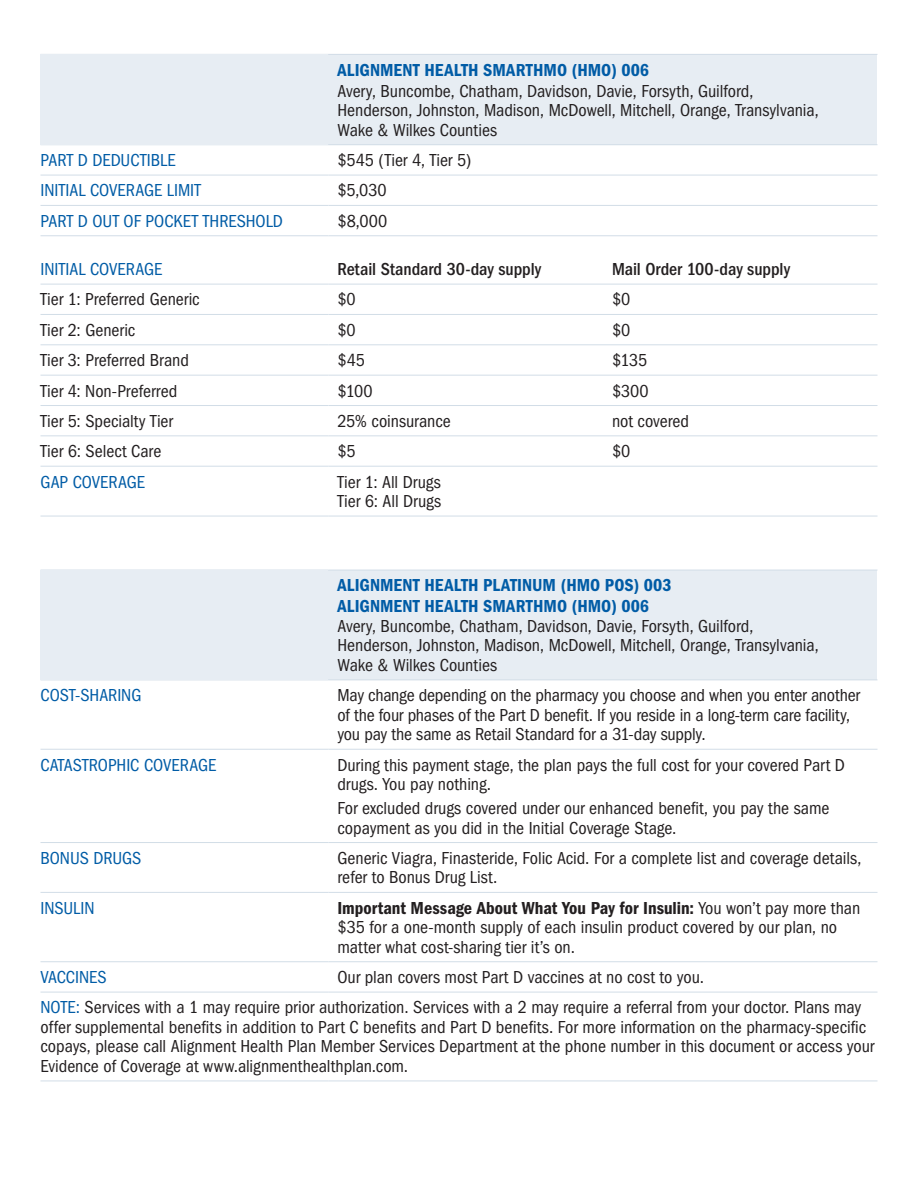
<style>
.page{position:relative;width:918px;height:1188px;background:#fff}
.page>*{position:absolute;margin:0;border:0;box-sizing:border-box;transform-origin:0 0}
.t1{font:condensed 18px/19.5px "ITC Franklin Gothic Std";letter-spacing:-.005em;color:#231f20}
.t2{font:condensed 18px "ITC Franklin Gothic Std";color:#015ca6}
.t3{font:18px/21px "ITC Franklin Gothic Std Dm Cd";letter-spacing:.005em;color:#015ca6}
.t4{font:500 condensed 18px "ITC Franklin Gothic Std";color:#231f20}
.s1{font-family:"ITC Franklin Gothic Std Dm Cd";font-stretch:normal}
.s2{color:#015ca6}
</style>
<div class="page">
<div style="left:328px;top:54px;width:550px;height:91px;background:#e7edf3"></div>
<div style="left:328px;top:570px;width:550px;height:110px;background:#e7edf3"></div>
<hr style="left:40px;top:1081px;width:288px;height:1px;background:#d2dde7">
<hr style="left:328px;top:1081px;width:275px;height:1px;background:#d2dde7">
<hr style="left:603px;top:1081px;width:275px;height:1px;background:#d2dde7">
<hr style="left:40px;top:992px;width:288px;height:1px;background:#d2dde7">
<hr style="left:328px;top:992px;width:275px;height:1px;background:#d2dde7">
<hr style="left:603px;top:992px;width:275px;height:1px;background:#d2dde7">
<hr style="left:40px;top:961px;width:288px;height:1px;background:#d2dde7">
<hr style="left:328px;top:961px;width:275px;height:1px;background:#d2dde7">
<hr style="left:603px;top:961px;width:275px;height:1px;background:#d2dde7">
<hr style="left:40px;top:892px;width:288px;height:1px;background:#d2dde7">
<hr style="left:328px;top:892px;width:275px;height:1px;background:#d2dde7">
<hr style="left:603px;top:892px;width:275px;height:1px;background:#d2dde7">
<hr style="left:40px;top:842px;width:288px;height:1px;background:#d2dde7">
<hr style="left:328px;top:842px;width:275px;height:1px;background:#d2dde7">
<hr style="left:603px;top:842px;width:275px;height:1px;background:#d2dde7">
<hr style="left:40px;top:749px;width:288px;height:1px;background:#d2dde7">
<hr style="left:328px;top:749px;width:275px;height:1px;background:#d2dde7">
<hr style="left:603px;top:749px;width:275px;height:1px;background:#d2dde7">
<hr style="left:40px;top:466px;width:288px;height:1px;background:#d2dde7">
<hr style="left:328px;top:466px;width:275px;height:1px;background:#d2dde7">
<hr style="left:603px;top:466px;width:275px;height:1px;background:#d2dde7">
<hr style="left:40px;top:435px;width:288px;height:1px;background:#d2dde7">
<hr style="left:328px;top:435px;width:275px;height:1px;background:#d2dde7">
<hr style="left:603px;top:435px;width:275px;height:1px;background:#d2dde7">
<hr style="left:40px;top:405px;width:288px;height:1px;background:#d2dde7">
<hr style="left:328px;top:405px;width:275px;height:1px;background:#d2dde7">
<hr style="left:603px;top:405px;width:275px;height:1px;background:#d2dde7">
<hr style="left:40px;top:375px;width:288px;height:1px;background:#d2dde7">
<hr style="left:328px;top:375px;width:275px;height:1px;background:#d2dde7">
<hr style="left:603px;top:375px;width:275px;height:1px;background:#d2dde7">
<hr style="left:40px;top:344px;width:288px;height:1px;background:#d2dde7">
<hr style="left:328px;top:344px;width:275px;height:1px;background:#d2dde7">
<hr style="left:603px;top:344px;width:275px;height:1px;background:#d2dde7">
<hr style="left:40px;top:314px;width:288px;height:1px;background:#d2dde7">
<hr style="left:328px;top:314px;width:275px;height:1px;background:#d2dde7">
<hr style="left:603px;top:314px;width:275px;height:1px;background:#d2dde7">
<hr style="left:40px;top:284px;width:288px;height:1px;background:#d2dde7">
<hr style="left:328px;top:284px;width:275px;height:1px;background:#d2dde7">
<hr style="left:603px;top:284px;width:275px;height:1px;background:#d2dde7">
<hr style="left:40px;top:235px;width:288px;height:1px;background:#d2dde7">
<hr style="left:328px;top:235px;width:275px;height:1px;background:#d2dde7">
<hr style="left:603px;top:235px;width:275px;height:1px;background:#d2dde7">
<hr style="left:40px;top:205px;width:288px;height:1px;background:#d2dde7">
<hr style="left:328px;top:205px;width:275px;height:1px;background:#d2dde7">
<hr style="left:603px;top:205px;width:275px;height:1px;background:#d2dde7">
<hr style="left:40px;top:175px;width:288px;height:1px;background:#d2dde7">
<hr style="left:328px;top:175px;width:275px;height:1px;background:#d2dde7">
<hr style="left:603px;top:175px;width:275px;height:1px;background:#d2dde7">
<hr style="left:40px;top:680px;width:288px;height:1px;background:#d2dde7">
<hr style="left:328px;top:680px;width:275px;height:1px;background:#d2dde7">
<hr style="left:603px;top:680px;width:275px;height:1px;background:#d2dde7">
<hr style="left:328px;top:144px;width:275px;height:1px;background:#d2dde7">
<hr style="left:603px;top:144px;width:275px;height:1px;background:#d2dde7">
<hr style="left:328px;top:570px;width:275px;height:1px;background:#d2dde7">
<hr style="left:603px;top:570px;width:275px;height:1px;background:#d2dde7">
<hr style="left:40px;top:516px;width:288px;height:1px;background:#d2dde7">
<hr style="left:328px;top:516px;width:275px;height:1px;background:#d2dde7">
<hr style="left:603px;top:516px;width:275px;height:1px;background:#d2dde7">
<hr style="left:328px;top:54px;width:275px;height:1px;background:#d2dde7">
<hr style="left:603px;top:54px;width:275px;height:1px;background:#d2dde7">
<div style="left:40px;top:570px;width:288px;height:110px;background:#e7edf3"></div>
<div style="left:40px;top:54px;width:288px;height:91px;background:#e7edf3"></div>
<p class="t3" style="left:338px;top:59px;width:313px">ALIGNMENT HEALTH SMARTHMO (HMO) 006</p>
<p class="t1" style="left:338px;top:81px;width:483px">Avery, Buncombe, Chatham, Davidson, Davie, Forsyth, Guilford,<br>Henderson, Johnston, Madison, McDowell, Mitchell, Orange, Transylvania,<br>Wake &amp; Wilkes Counties</p>
<p class="t2" style="left:40px;top:150px;width:137px">PART D DEDUCTIBLE</p>
<p class="t1" style="left:338px;top:151px;width:135px">$545 (Tier 4, Tier 5)</p>
<p class="t2" style="left:40px;top:180px;width:162px">INITIAL COVERAGE LIMIT</p>
<p class="t1" style="left:338px;top:181px;width:51px">$5,030</p>
<p class="t2" style="left:40px;top:211px;width:244px">PART D OUT OF POCKET THRESHOLD</p>
<p class="t1" style="left:338px;top:211px;width:51px">$8,000</p>
<p class="t2" style="left:40px;top:259px;width:123px">INITIAL COVERAGE</p>
<p class="t4" style="left:338px;top:259px;width:205px">Retail Standard 30-day supply</p>
<p class="t4" style="left:612px;top:259px;width:180px">Mail Order 100-day supply</p>
<p class="t1" style="left:40px;top:290px;width:161px">Tier 1: Preferred Generic</p>
<p class="t1" style="left:338px;top:290px;width:20px">$0</p>
<p class="t1" style="left:612px;top:290px;width:20px">$0</p>
<p class="t1" style="left:40px;top:320px;width:96px">Tier 2: Generic</p>
<p class="t1" style="left:338px;top:320px;width:20px">$0</p>
<p class="t1" style="left:612px;top:320px;width:20px">$0</p>
<p class="t1" style="left:40px;top:351px;width:150px">Tier 3: Preferred Brand</p>
<p class="t1" style="left:338px;top:351px;width:29px">$45</p>
<p class="t1" style="left:612px;top:351px;width:37px">$135</p>
<p class="t1" style="left:40px;top:381px;width:138px">Tier 4: Non-Preferred</p>
<p class="t1" style="left:338px;top:381px;width:37px">$100</p>
<p class="t1" style="left:612px;top:381px;width:38px">$300</p>
<p class="t1" style="left:40px;top:411px;width:134px">Tier 5: Specialty Tier</p>
<p class="t1" style="left:338px;top:411px;width:115px">25% coinsurance</p>
<p class="t1" style="left:612px;top:411px;width:79px">not covered</p>
<p class="t1" style="left:40px;top:442px;width:122px">Tier 6: Select Care</p>
<p class="t1" style="left:338px;top:442px;width:20px">$5</p>
<p class="t1" style="left:612px;top:442px;width:20px">$0</p>
<p class="t2" style="left:40px;top:471px;width:106px">GAP COVERAGE</p>
<p class="t1" style="left:338px;top:472px;width:105px">Tier 1: All Drugs</p>
<p class="t1" style="left:338px;top:492px;width:105px">Tier 6: All Drugs</p>
<p class="t3" style="left:338px;top:575px;width:336px">ALIGNMENT HEALTH PLATINUM (HMO POS) 003<br>ALIGNMENT HEALTH SMARTHMO (HMO) 006</p>
<p class="t1" style="left:338px;top:616px;width:483px">Avery, Buncombe, Chatham, Davidson, Davie, Forsyth, Guilford,<br>Henderson, Johnston, Madison, McDowell, Mitchell, Orange, Transylvania,<br>Wake &amp; Wilkes Counties</p>
<p class="t2" style="left:40px;top:685px;width:102px">COST-SHARING</p>
<p class="t1" style="left:338px;top:686px;width:524px">May change depending on the pharmacy you choose and when you enter another of the four phases of the Part D beneft. If you reside in a long-term care facility, you pay the same as Retail Standard for a 31-day supply.</p>
<p class="t2" style="left:40px;top:754px;width:177px">CATASTROPHIC COVERAGE</p>
<p class="t1" style="left:338px;top:755px;width:509px">During this payment stage, the plan pays the full cost for your covered Part D</p>
<p class="t1" style="left:338px;top:772px;width:494px;line-height:24px">drugs. You pay nothing.<br>For excluded drugs covered under our enhanced beneft, you pay the same</p>
<p class="t1" style="left:338px;top:818px;width:341px">copayment as you did in the Initial Coverage Stage.</p>
<p class="t2" style="left:40px;top:848px;width:102px">BONUS DRUGS</p>
<p class="t1" style="left:338px;top:848px;width:525px">Generic Viagra, Finasteride, Folic Acid. For a complete list and coverage details, refer to Bonus Drug List.</p>
<p class="t2" style="left:40px;top:898px;width:56px">INSULIN</p>
<p class="t1" style="left:338px;top:898px;width:524px"><span class="s1">Important Message About What You Pay for Insulin:</span> You won’t pay more than $35 for a one-month supply of each insulin product covered by our plan, no matter what cost-sharing tier it’s on.</p>
<p class="t2" style="left:40px;top:967px;width:68px">VACCINES</p>
<p class="t1" style="left:338px;top:967px;width:368px">Our plan covers most Part D vaccines at no cost to you.</p>
<p class="t1" style="left:40px;top:998px;width:836px"><span class="s2">NOTE:</span> Services with a 1 may require prior authorization. Services with a 2 may require a referral from your doctor. Plans may offer supplemental benefts in addition to Part C benefts and Part D benefts. For more information on the pharmacy-specifc copays, please call Alignment Health Plan Member Services Department at the phone number in this document or access your Evidence of Coverage at www.alignmenthealthplan.com.</p>
</div>
